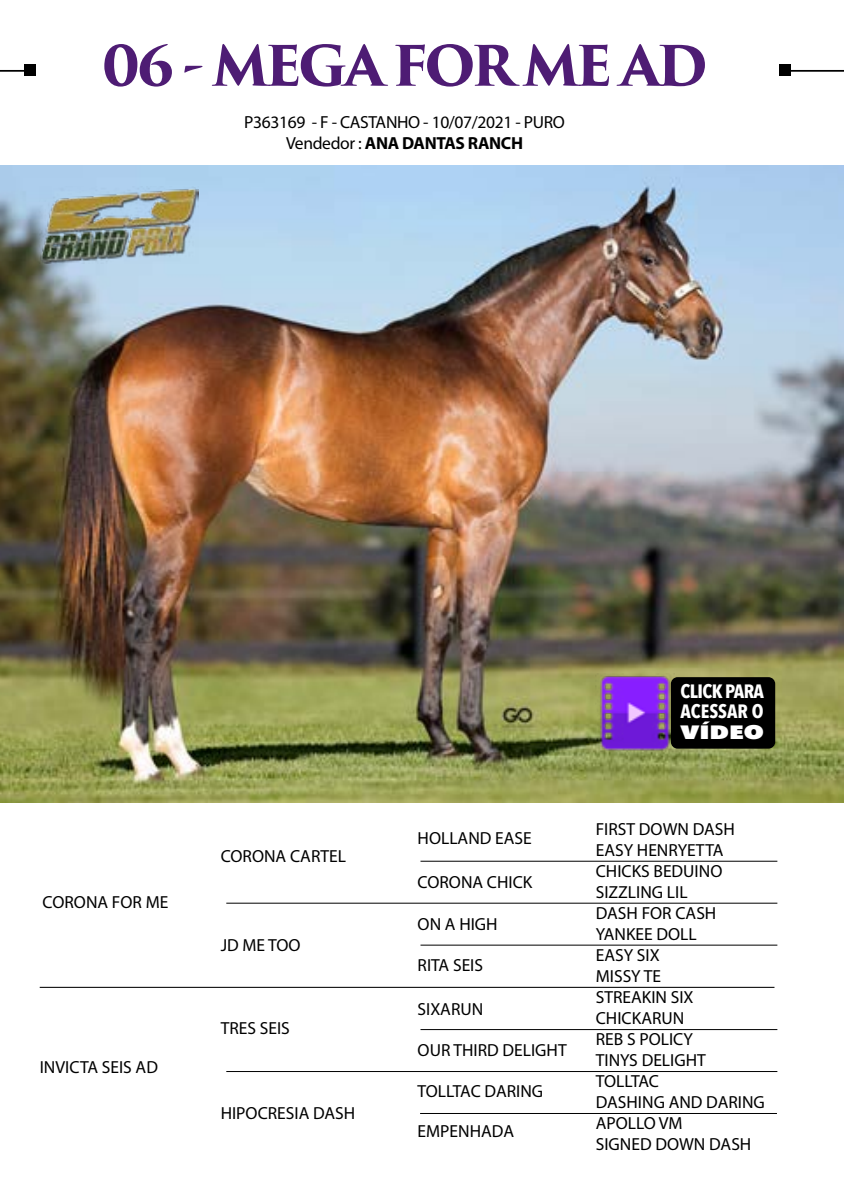
<style>
.page{position:relative;width:844px;height:1191px;background:#fff}
.page>*{position:absolute;margin:0;border:0;box-sizing:border-box;transform-origin:0 0}
.t1{font:700 54.25px "Trajan Pro 3";letter-spacing:-.07em;color:#4e1c74}
.t2{font:700 19.25px/20.7px "Avenir Next Condensed";letter-spacing:-.03em;color:#fff}
.t3{font:800 19.25px "Avenir Next Condensed";color:#fff;scale:1.63 1}
.t4{font:17.5px/21px "Myriad Pro";color:#000}
.t5{font:17.5px/21px "Myriad Pro";letter-spacing:-.02em;color:#000;text-align:center}
.s1{font-weight:700}
</style>
<div class="page">
<hr style="left:40px;top:986px;width:734px;height:2px;background:#000">
<hr style="left:226px;top:903px;width:551px;height:1px;background:#000">
<hr style="left:420px;top:861px;width:357px;height:1px;background:#000">
<hr style="left:420px;top:944px;width:357px;height:1px;background:#000">
<hr style="left:420px;top:1029px;width:357px;height:1px;background:#000">
<hr style="left:420px;top:1113px;width:356px;height:1px;background:#000">
<hr style="left:226px;top:1071px;width:551px;height:1px;background:#000">
<hr style="left:788px;top:70px;width:55px;height:2px;background:#000">
<hr style="left:0;top:70px;width:30px;height:2px;background:#000">
<div style="left:779px;top:64px;width:11px;height:12px;background:#000"></div>
<div style="left:24px;top:64px;width:11px;height:12px;background:#000"></div>
<img style="left:0;top:165px;width:842px;height:637px">
<img style="left:595px;top:673px;width:79px;height:78px">
<div style="left:670px;top:677px;width:105px;height:71px;background:#000;border-radius:7px"></div>
<img style="left:40px;top:187px;width:158px;height:76px">
<h1 class="t1" style="left:101px;top:26px;width:608px">06 - MEGA FOR ME AD</h1>
<p class="t5" style="left:244px;top:111px;width:322px">P363169 - F - CASTANHO - 10/07/2021 - PURO<br>Vendedor : <span class="s1">ANA DANTAS RANCH</span></p>
<p class="t4" style="left:43px;top:891px;width:127px">CORONA FOR ME</p>
<p class="t4" style="left:40px;top:1056px;width:120px">INVICTA SEIS AD</p>
<p class="t4" style="left:221px;top:845px;width:127px">CORONA CARTEL</p>
<p class="t4" style="left:221px;top:934px;width:81px">JD ME TOO</p>
<p class="t4" style="left:221px;top:1017px;width:71px">TRES SEIS</p>
<p class="t4" style="left:221px;top:1102px;width:136px">HIPOCRESIA DASH</p>
<p class="t2" style="left:680px;top:680px;width:85px">CLICK PARA<br>ACESSAR O</p>
<p class="t3" style="left:680px;top:720px;width:53px">VÍDEO</p>
<p class="t4" style="left:417px;top:827px;width:116px">HOLLAND EASE</p>
<p class="t4" style="left:417px;top:871px;width:116px">CORONA CHICK</p>
<p class="t4" style="left:417px;top:913px;width:82px">ON A HIGH</p>
<p class="t4" style="left:417px;top:954px;width:67px">RITA SEIS</p>
<p class="t4" style="left:417px;top:998px;width:67px">SIXARUN</p>
<p class="t4" style="left:417px;top:1039px;width:150px">OUR THIRD DELIGHT</p>
<p class="t4" style="left:417px;top:1079px;width:127px">TOLLTAC DARING</p>
<p class="t4" style="left:417px;top:1120px;width:98px">EMPENHADA</p>
<p class="t4" style="left:595px;top:818px;width:170px">FIRST DOWN DASH<br>EASY HENRYETTA<br>CHICKS BEDUINO<br>SIZZLING LIL<br>DASH FOR CASH<br>YANKEE DOLL<br>EASY SIX<br>MISSY TE<br>STREAKIN SIX<br>CHICKARUN<br>REB S POLICY<br>TINYS DELIGHT<br>TOLLTAC<br>DASHING AND DARING<br>APOLLO VM<br>SIGNED DOWN DASH</p>
</div>
